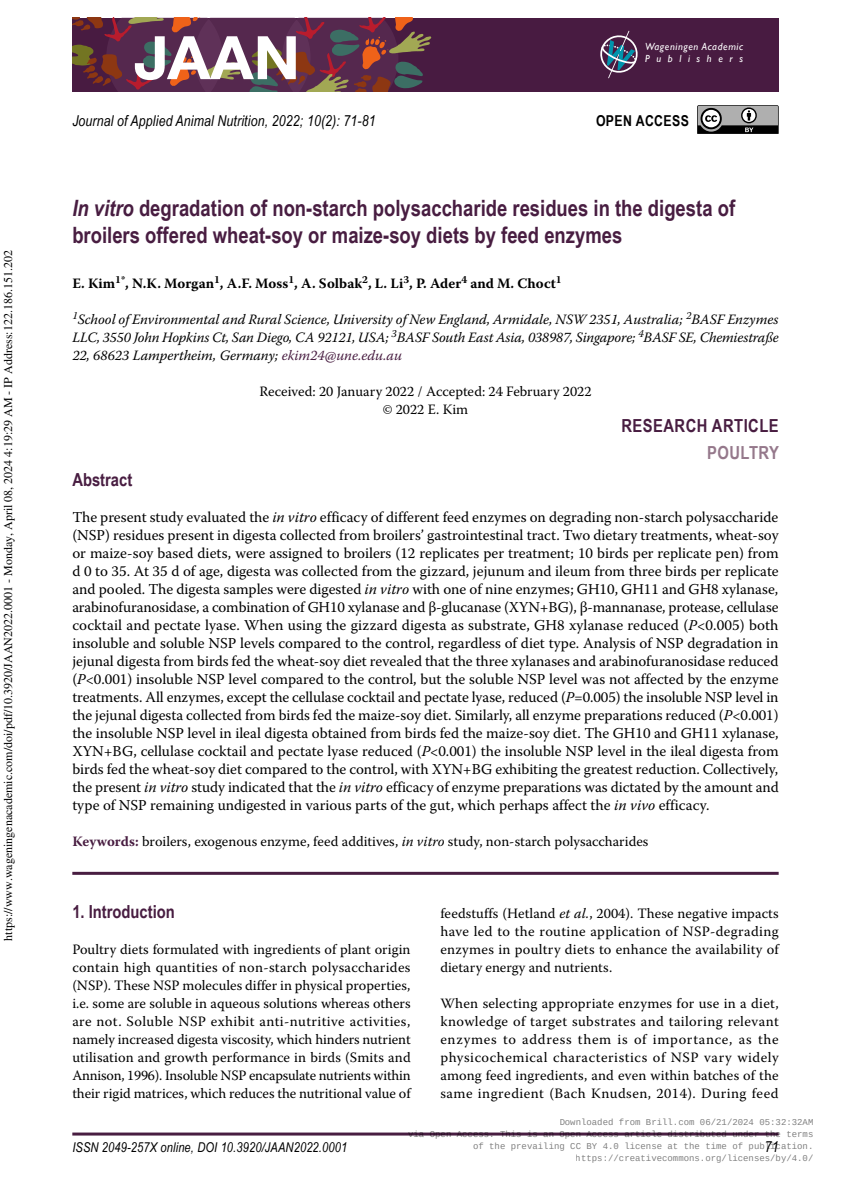
<style>
.page{position:relative;width:851px;height:1191px;background:#fff}
.page>*{position:absolute;margin:0;border:0;box-sizing:border-box;transform-origin:0 0}
.t1{font:700 60px "Helvetica Neue";color:#fff;scale:1.05 1}
.t2{font:700 22.5px/27px "Arial Narrow";color:#481d41}
.t3{font:700 18px "Arial Narrow";color:#481d41}
.t4{font:700 18px "Arial Narrow";letter-spacing:.025em;color:#481d41}
.t5{font:700 18px "Arial Narrow";letter-spacing:.025em;color:#95788b}
.t6{font:15px/18px "Warnock Pro";color:#000;text-align:justify}
.t7{font:italic 15px "Arial Narrow";letter-spacing:.01em;color:#000}
.t8{font:700 15px "Arial Narrow";letter-spacing:.025em;color:#000}
.t9{font:14.25px/18px "Warnock Pro";color:#000;text-align:justify}
.t10{font:italic 14.25px/18px "Warnock Pro";color:#000;text-align:justify}
.t11{font:700 14.25px "Warnock Pro";color:#000}
.t12{font:italic 13.5px "Arial Narrow";letter-spacing:.01em;color:#000}
.t13{font:12px "Times";color:#000}
.t14{font:italic 10.35px "Gill Sans";letter-spacing:.06em;color:#fff}
.t15{font:italic 10.35px "Gill Sans";letter-spacing:.645em;color:#fff}
.t16{font:9px/12px "Liberation Mono";color:rgb(0 0 0/.5);text-align:right}
.s1{font-style:italic}
.s2{color:#481d41}
.s3{font-weight:700;color:#481d41}
</style>
<div class="page">
<hr style="left:72px;top:1132px;width:706px;height:3px;background:#481d41">
<svg style="left:697px;top:105px;width:81px;height:29px"></svg>
<div style="left:72px;top:18px;width:706px;height:73px;background:#481b41"></div>
<svg style="left:600px;top:31px;width:38px;height:47px"></svg>
<svg style="left:72px;top:18px;width:359px;height:73px"></svg>
<hr style="left:72px;top:872px;width:706px;height:3px;background:#481d41">
<p class="t13" style="left:1px;top:940px;width:692px;rotate:-90deg">https://www.wageningenacademic.com/doi/pdf/10.3920/JAAN2022.0001 - Monday, April 08, 2024 4:19:29 AM - IP Address:122.186.151.202</p>
<h1 class="t1" style="left:134px;top:11px;width:160px">JAAN</h1>
<p class="t7" style="left:72px;top:110px;width:305px">Journal of Applied Animal Nutrition, 2022; 10(2): 71-81</p>
<p class="t14" style="left:645px;top:41px;width:99px">Wageningen Academic</p>
<p class="t15" style="left:645px;top:53px;width:100px">Publishers</p>
<p class="t8" style="left:596px;top:109px;width:94px">OPEN ACCESS</p>
<h2 class="t2" style="left:72px;top:193px;width:664px"><span class="s1">In vitro</span> degradation of non-starch polysaccharide residues in the digesta of broilers offered wheat-soy or maize-soy diets by feed enzymes</h2>
<p class="t11" style="left:72px;top:275px;width:491px">E. Kim<sup>1*</sup>, N.K. Morgan<sup>1</sup>, A.F. Moss<sup>1</sup>, A. Solbak<sup>2</sup>, L. Li<sup>3</sup>, P. Ader<sup>4</sup> and M. Choct<sup>1</sup></p>
<p class="t10" style="left:72px;top:310px;width:707px"><sup>1</sup>School of Environmental and Rural Science, University of New England, Armidale, NSW 2351, Australia; <sup>2</sup>BASF Enzymes LLC, 3550 John Hopkins Ct, San Diego, CA 92121, USA; <sup>3</sup>BASF South East Asia, 038987, Singapore; <sup>4</sup>BASF SE, Chemiestraße 22, 68623 Lampertheim, Germany; <span class="s2">ekim24@une.edu.au</span></p>
<p class="t9" style="left:259px;top:382px;width:333px;text-align:center">Received: 20 January 2022 / Accepted: 24 February 2022 © 2022 E. Kim</p>
<p class="t4" style="left:621px;top:412px;width:159px">RESEARCH ARTICLE</p>
<p class="t5" style="left:707px;top:439px;width:73px">POULTRY</p>
<p class="t3" style="left:72px;top:466px;width:61px">Abstract</p>
<p class="t6" style="left:72px;top:508px;width:708px">The present study evaluated the <span class="s1">in vitro</span> efficacy of different feed enzymes on degrading non-starch polysaccharide (NSP) residues present in digesta collected from broilers’ gastrointestinal tract. Two dietary treatments, wheat-soy or maize-soy based diets, were assigned to broilers (12 replicates per treatment; 10 birds per replicate pen) from d 0 to 35. At 35 d of age, digesta was collected from the gizzard, jejunum and ileum from three birds per replicate and pooled. The digesta samples were digested <span class="s1">in vitro</span> with one of nine enzymes; GH10, GH11 and GH8 xylanase, arabinofuranosidase, a combination of GH10 xylanase and β-glucanase (XYN+BG), β-mannanase, protease, cellulase cocktail and pectate lyase. When using the gizzard digesta as substrate, GH8 xylanase reduced (<span class="s1">P</span>&lt;0.005) both insoluble and soluble NSP levels compared to the control, regardless of diet type. Analysis of NSP degradation in jejunal digesta from birds fed the wheat-soy diet revealed that the three xylanases and arabinofuranosidase reduced (<span class="s1">P</span>&lt;0.001) insoluble NSP level compared to the control, but the soluble NSP level was not affected by the enzyme treatments. All enzymes, except the cellulase cocktail and pectate lyase, reduced (<span class="s1">P</span>=0.005) the insoluble NSP level in the jejunal digesta collected from birds fed the maize-soy diet. Similarly, all enzyme preparations reduced (<span class="s1">P</span>&lt;0.001) the insoluble NSP level in ileal digesta obtained from birds fed the maize-soy diet. The GH10 and GH11 xylanase, XYN+BG, cellulase cocktail and pectate lyase reduced (<span class="s1">P</span>&lt;0.001) the insoluble NSP level in the ileal digesta from birds fed the wheat-soy diet compared to the control, with XYN+BG exhibiting the greatest reduction. Collectively, the present <span class="s1">in vitro</span> study indicated that the <span class="s1">in vitro</span> efficacy of enzyme preparations was dictated by the amount and type of NSP remaining undigested in various parts of the gut, which perhaps affect the <span class="s1">in vivo</span> efficacy.</p>
<p class="t9" style="left:72px;top:832px;width:577px"><span class="s3">Keywords:</span> broilers, exogenous enzyme, feed additives, <span class="s1">in vitro</span> study, non-starch polysaccharides</p>
<p class="t3" style="left:72px;top:898px;width:104px">1. Introduction</p>
<p class="t9" style="left:72px;top:940px;width:340px">Poultry diets formulated with ingredients of plant origin contain high quantities of non-starch polysaccharides (NSP). These NSP molecules differ in physical properties, i.e. some are soluble in aqueous solutions whereas others are not. Soluble NSP exhibit anti-nutritive activities, namely increased digesta viscosity, which hinders nutrient utilisation and growth performance in birds (Smits and Annison, 1996). Insoluble NSP encapsulate nutrients within their rigid matrices, which reduces the nutritional value of</p>
<p class="t9" style="left:440px;top:904px;width:340px">feedstuffs (Hetland <span class="s1">et al.</span>, 2004). These negative impacts have led to the routine application of NSP-degrading enzymes in poultry diets to enhance the availability of dietary energy and nutrients.</p>
<p class="t9" style="left:440px;top:994px;width:340px">When selecting appropriate enzymes for use in a diet, knowledge of target substrates and tailoring relevant enzymes to address them is of importance, as the physicochemical characteristics of NSP vary widely among feed ingredients, and even within batches of the same ingredient (Bach Knudsen, 2014). During feed</p>
<p class="t16" style="left:408px;top:1116px;width:407px">Downloaded from Brill.com 06/21/2024 05:32:32AM<br>via Open Access. This is an Open Access article distributed under the terms of the prevailing CC BY 4.0 license at the time of publication. https://creativecommons.org/licenses/by/4.0/</p>
<p class="t12" style="left:72px;top:1138px;width:276px">ISSN 2049-257X online, DOI 10.3920/JAAN2022.0001</p>
<p class="t7" style="left:764px;top:1136px;width:15px">71</p>
</div>
